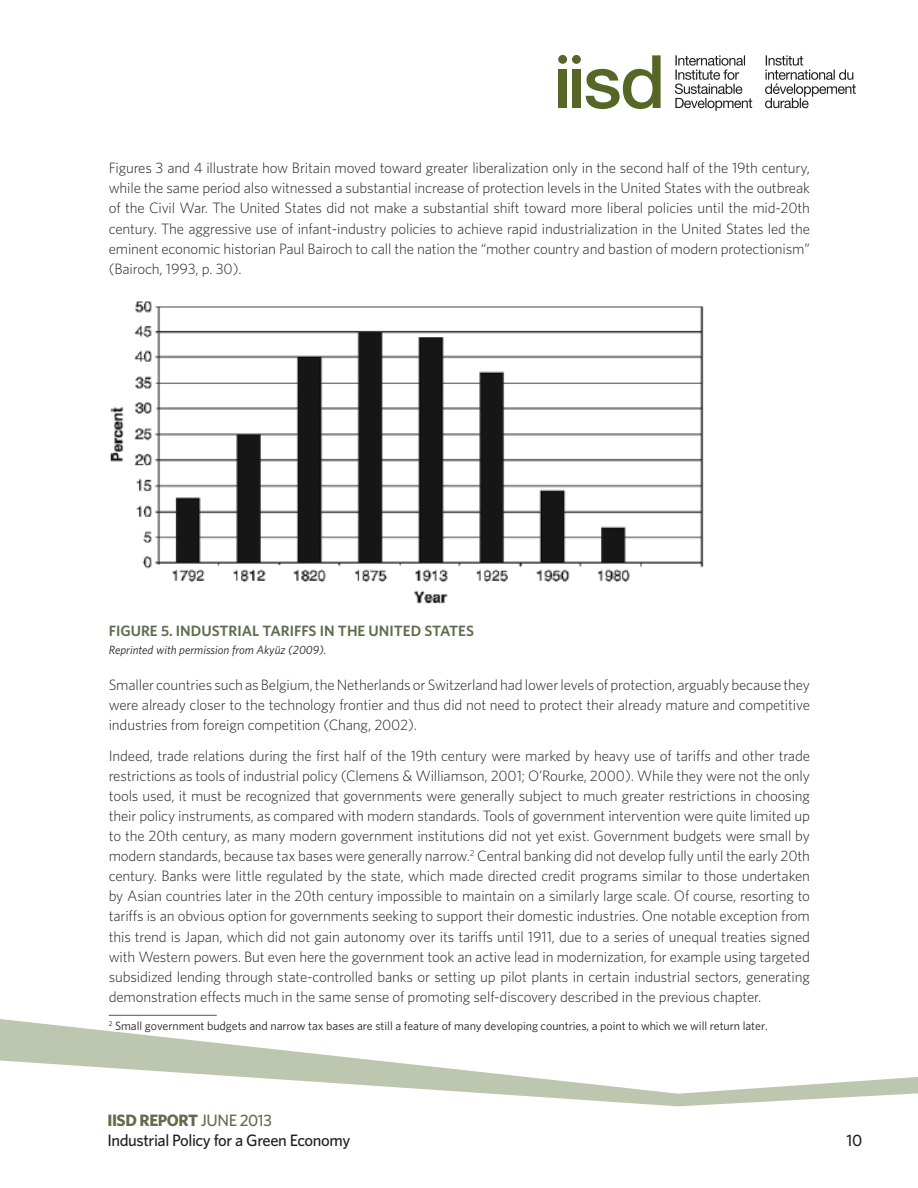
<style>
.page{position:relative;width:918px;height:1188px;background:#fff}
.page>*{position:absolute;margin:0;border:0;box-sizing:border-box;transform-origin:0 0}
.t1{font:500 16.5px/19.5px "Whitney";letter-spacing:-.025em;color:#231f20}
.Body_copy{font:300 15px/20.1px "Whitney";letter-spacing:-.01em;color:#231f20;text-align:justify}
.Table_Name{font:600 15px "Whitney";color:#606d4c}
.Footnotes{font:12px "Whitney";letter-spacing:-.005em;color:#231f20}
.Source{font:italic 12px "Whitney";color:#231f20}
.s1{font-weight:700;color:#606d4c}
.s2{color:#606d4c}
</style>
<div class="page">
<div style="left:558px;top:70px;width:9px;height:38px;background:#566627"></div>
<div style="left:572px;top:70px;width:9px;height:38px;background:#566627"></div>
<svg style="left:586px;top:55px;width:75px;height:54px"></svg>
<div style="left:558px;top:55px;width:9px;height:9px;background:#566627;border-radius:50%"></div>
<div style="left:572px;top:55px;width:9px;height:9px;background:#566627;border-radius:50%"></div>
<svg style="left:675px;top:55px;width:181px;height:56px"></svg>
<svg style="left:0;top:1019px;width:371px;height:41px"></svg>
<svg style="left:0;top:1060px;width:918px;height:47px"></svg>
<hr style="left:109px;top:1015px;width:108px;height:1px;background:#606d4c">
<img style="left:110px;top:301px;width:594px;height:303px">
<p class="Body_copy" style="left:109px;top:158px;width:703px">Figures 3 and 4 illustrate how Britain moved toward greater liberalization only in the second half of the 19th century, while the same period also witnessed a substantial increase of protection levels in the United States with the outbreak of the Civil War. The United States did not make a substantial shift toward more liberal policies until the mid-20th century. The aggressive use of infant-industry policies to achieve rapid industrialization in the United States led the eminent economic historian Paul Bairoch to call the nation the “mother country and bastion of modern protectionism” (Bairoch, 1993, p. 30).</p>
<p class="Table_Name" style="left:109px;top:620px;width:367px">FIGURE 5. INDUSTRIAL TARIFFS IN THE UNITED STATES</p>
<p class="Source" style="left:109px;top:642px;width:219px">Reprinted with permission from Akyüz (2009).</p>
<p class="Body_copy" style="left:109px;top:674px;width:703px">Smaller countries such as Belgium, the Netherlands or Switzerland had lower levels of protection, arguably because they were already closer to the technology frontier and thus did not need to protect their already mature and competitive industries from foreign competition (Chang, 2002).</p>
<p class="Body_copy" style="left:109px;top:745px;width:703px">Indeed, trade relations during the first half of the 19th century were marked by heavy use of tariffs and other trade restrictions as tools of industrial policy (Clemens &amp; Williamson, 2001; O’Rourke, 2000). While they were not the only tools used, it must be recognized that governments were generally subject to much greater restrictions in choosing their policy instruments, as compared with modern standards. Tools of government intervention were quite limited up to the 20th century, as many modern government institutions did not yet exist. Government budgets were small by modern standards, because tax bases were generally narrow.<sup>2</sup> Central banking did not develop fully until the early 20th century. Banks were little regulated by the state, which made directed credit programs similar to those undertaken by Asian countries later in the 20th century impossible to maintain on a similarly large scale. Of course, resorting to tariffs is an obvious option for governments seeking to support their domestic industries. One notable exception from this trend is Japan, which did not gain autonomy over its tariffs until 1911, due to a series of unequal treaties signed with Western powers. But even here the government took an active lead in modernization, for example using targeted subsidized lending through state-controlled banks or setting up pilot plants in certain industrial sectors, generating demonstration effects much in the same sense of promoting self-discovery described in the previous chapter.</p>
<p class="Footnotes" style="left:109px;top:1018px;width:661px"><sup>2</sup> Small government budgets and narrow tax bases are still a feature of many developing countries, a point to which we will return later.</p>
<p class="t1" style="left:107px;top:1111px;width:244px"><span class="s1">IISD REPORT</span> <span class="s2">JUNE 2013<br></span>Industrial Policy for a Green Economy</p>
<p class="t1" style="left:847px;top:1130px;width:17px">10</p>
</div>
